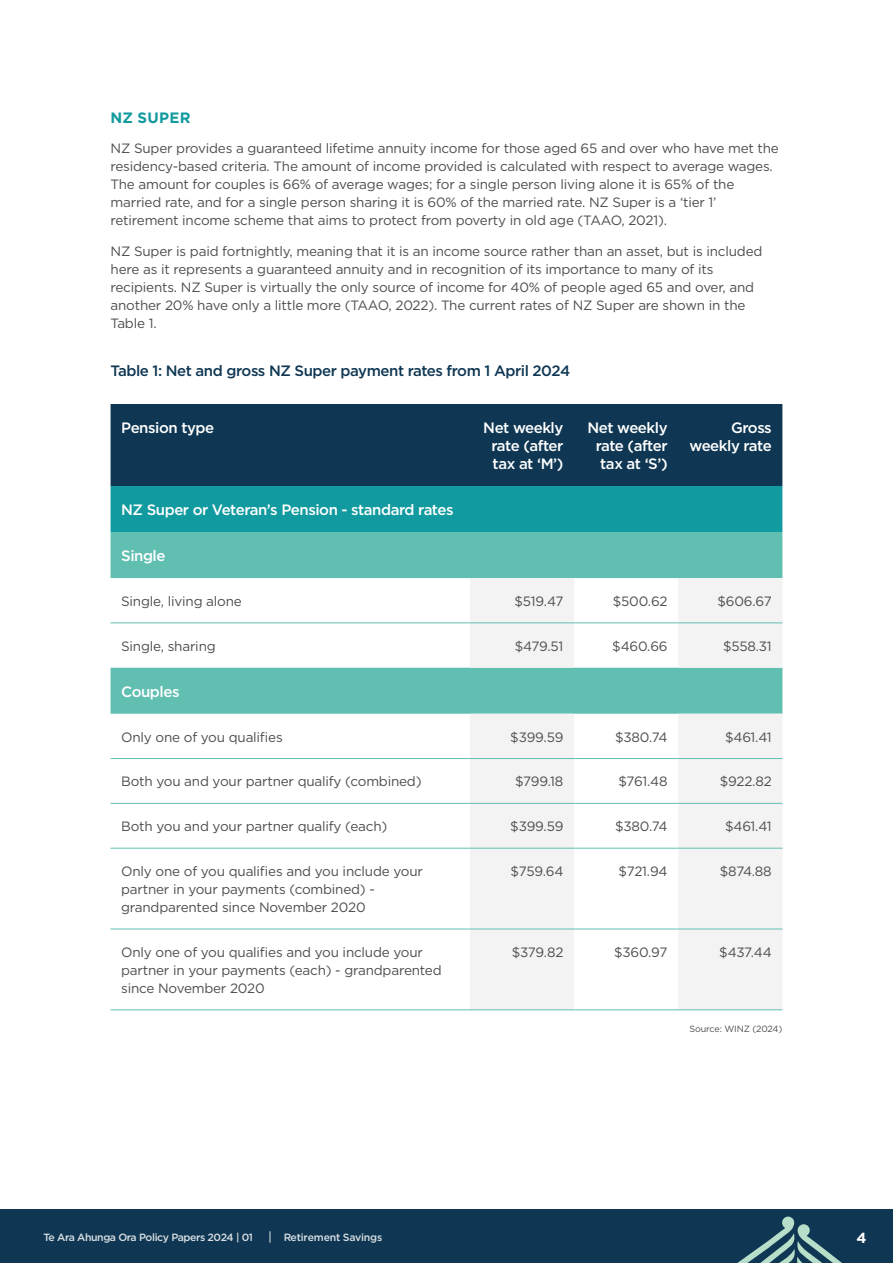
<style>
.page{position:relative;width:893px;height:1263px;background:#fff}
.page>*{position:absolute;margin:0;border:0;box-sizing:border-box;transform-origin:0 0}
.sub_head_2{font:500 15px/18px "Gotham";letter-spacing:-.03em;color:#fff;text-align:justify}
.sub_head_2-2{font:500 15px "Gotham";letter-spacing:-.03em;color:#0f3753}
.sub_head_1{font:700 15px "Gotham";letter-spacing:.015em;color:#119a9f}
.t1{font:700 14.55px "Gotham";color:#fff}
.Body{font:13.5px/18px "Gotham";letter-spacing:-.015em;color:#4d4d4f}
.t2{font:500 10.5px "Gotham";letter-spacing:-.04em;color:#fff}
.t3{font:500 10.5px "Gotham";letter-spacing:-.02em;color:#fff}
.Footnote_text_2{font:9px "Gotham";letter-spacing:-.015em;color:#4d4d4f}
</style>
<div class="page">
<div style="left:111px;top:404px;width:671px;height:82px;background:#0f3753"></div>
<div style="left:111px;top:486px;width:671px;height:46px;background:#119a9f"></div>
<svg style="left:111px;top:532px;width:671px;height:182px;fill:#61bfb2"></svg>
<svg style="left:470px;top:578px;width:312px;height:431px;fill:#f3f3f4"></svg>
<hr style="left:111px;top:623px;width:359px;height:1px;background:#61bfb2">
<hr style="left:470px;top:623px;width:104px;height:1px;background:#61bfb2">
<hr style="left:574px;top:623px;width:104px;height:1px;background:#61bfb2">
<hr style="left:678px;top:623px;width:104px;height:1px;background:#61bfb2">
<hr style="left:111px;top:758px;width:359px;height:1px;background:#61bfb2">
<hr style="left:470px;top:758px;width:104px;height:1px;background:#61bfb2">
<hr style="left:574px;top:758px;width:104px;height:1px;background:#61bfb2">
<hr style="left:678px;top:758px;width:104px;height:1px;background:#61bfb2">
<hr style="left:111px;top:803px;width:359px;height:1px;background:#61bfb2">
<hr style="left:470px;top:803px;width:104px;height:1px;background:#61bfb2">
<hr style="left:574px;top:803px;width:104px;height:1px;background:#61bfb2">
<hr style="left:678px;top:803px;width:104px;height:1px;background:#61bfb2">
<hr style="left:111px;top:848px;width:359px;height:1px;background:#61bfb2">
<hr style="left:470px;top:848px;width:104px;height:1px;background:#61bfb2">
<hr style="left:574px;top:848px;width:104px;height:1px;background:#61bfb2">
<hr style="left:678px;top:848px;width:104px;height:1px;background:#61bfb2">
<hr style="left:111px;top:929px;width:359px;height:1px;background:#61bfb2">
<hr style="left:470px;top:929px;width:104px;height:1px;background:#61bfb2">
<hr style="left:574px;top:929px;width:104px;height:1px;background:#61bfb2">
<hr style="left:678px;top:929px;width:104px;height:1px;background:#61bfb2">
<hr style="left:111px;top:1009px;width:359px;height:1px;background:#61bfb2">
<hr style="left:470px;top:1009px;width:104px;height:1px;background:#61bfb2">
<hr style="left:574px;top:1009px;width:104px;height:1px;background:#61bfb2">
<hr style="left:678px;top:1009px;width:104px;height:1px;background:#61bfb2">
<div style="left:0;top:1210px;width:893px;height:53px;background:#0f3753"></div>
<svg style="left:737px;top:1216px;width:105px;height:47px"></svg>
<p class="sub_head_1" style="left:111px;top:107px;width:82px">NZ SUPER</p>
<p class="Body" style="left:111px;top:139px;width:670px">NZ Super provides a guaranteed lifetime annuity income for those aged 65 and over who have met the residency-based criteria. The amount of income provided is calculated with respect to average wages.<br>The amount for couples is 66% of average wages; for a single person living alone it is 65% of the married rate, and for a single person sharing it is 60% of the married rate. NZ Super is a ‘tier 1’ retirement income scheme that aims to protect from poverty in old age (TAAO, 2021).</p>
<p class="Body" style="left:111px;top:242px;width:653px">NZ Super is paid fortnightly, meaning that it is an income source rather than an asset, but is included here as it represents a guaranteed annuity and in recognition of its importance to many of its recipients. NZ Super is virtually the only source of income for 40% of people aged 65 and over, and another 20% have only a little more (TAAO, 2022). The current rates of NZ Super are shown in the Table 1.</p>
<p class="sub_head_2-2" style="left:111px;top:361px;width:461px">Table 1: Net and gross NZ Super payment rates from 1 April 2024</p>
<p class="sub_head_2" style="left:121px;top:418px;width:95px">Pension type</p>
<p class="sub_head_2" style="left:492px;top:418px;width:73px;text-indent:-8px">Net weekly rate (after tax at ‘M’)</p>
<p class="sub_head_2" style="left:596px;top:418px;width:73px;text-indent:-8px">Net weekly rate (after tax at ‘S’)</p>
<p class="sub_head_2" style="left:690px;top:418px;width:84px;text-align:right">Gross weekly rate</p>
<p class="sub_head_2" style="left:121px;top:500px;width:334px">NZ Super or Veteran’s Pension - standard rates</p>
<p class="sub_head_2" style="left:121px;top:546px;width:46px">Single</p>
<p class="Body" style="left:121px;top:592px;width:122px">Single, living alone</p>
<p class="Body" style="left:514px;top:592px;width:50px">$519.47</p>
<p class="Body" style="left:613px;top:592px;width:56px">$500.62</p>
<p class="Body" style="left:717px;top:592px;width:56px">$606.67</p>
<p class="Body" style="left:121px;top:637px;width:96px">Single, sharing</p>
<p class="Body" style="left:515px;top:637px;width:50px">$479.51</p>
<p class="Body" style="left:612px;top:637px;width:57px">$460.66</p>
<p class="Body" style="left:723px;top:637px;width:50px">$558.31</p>
<p class="sub_head_2" style="left:121px;top:682px;width:60px">Couples</p>
<p class="Body" style="left:121px;top:727px;width:163px">Only one of you qualifies</p>
<p class="Body" style="left:510px;top:727px;width:55px">$399.59</p>
<p class="Body" style="left:615px;top:727px;width:54px">$380.74</p>
<p class="Body" style="left:725px;top:727px;width:48px">$461.41</p>
<p class="Body" style="left:121px;top:772px;width:302px">Both you and your partner qualify (combined)</p>
<p class="Body" style="left:515px;top:772px;width:50px">$799.18</p>
<p class="Body" style="left:618px;top:772px;width:51px">$761.48</p>
<p class="Body" style="left:720px;top:772px;width:54px">$922.82</p>
<p class="Body" style="left:121px;top:817px;width:268px">Both you and your partner qualify (each)</p>
<p class="Body" style="left:510px;top:817px;width:55px">$399.59</p>
<p class="Body" style="left:615px;top:817px;width:54px">$380.74</p>
<p class="Body" style="left:725px;top:817px;width:48px">$461.41</p>
<p class="Body" style="left:121px;top:862px;width:303px">Only one of you qualifies and you include your partner in your payments (combined) - grandparented since November 2020</p>
<p class="Body" style="left:511px;top:862px;width:54px">$759.64</p>
<p class="Body" style="left:618px;top:862px;width:51px">$721.94</p>
<p class="Body" style="left:720px;top:862px;width:54px">$874.88</p>
<p class="Body" style="left:121px;top:943px;width:322px">Only one of you qualifies and you include your partner in your payments (each) - grandparented since November 2020</p>
<p class="Body" style="left:512px;top:943px;width:53px">$379.82</p>
<p class="Body" style="left:614px;top:943px;width:55px">$360.97</p>
<p class="Body" style="left:719px;top:943px;width:54px">$437.44</p>
<p class="Footnote_text_2" style="left:690px;top:1023px;width:94px">Source: WINZ (2024)</p>
<p class="t2" style="left:43px;top:1230px;width:211px">Te Ara Ahunga Ora Policy Papers 2024 | 01</p>
<p class="t3" style="left:283px;top:1231px;width:101px">Retirement Savings</p>
<p class="t1" style="left:856px;top:1228px;width:12px">4</p>
</div>
